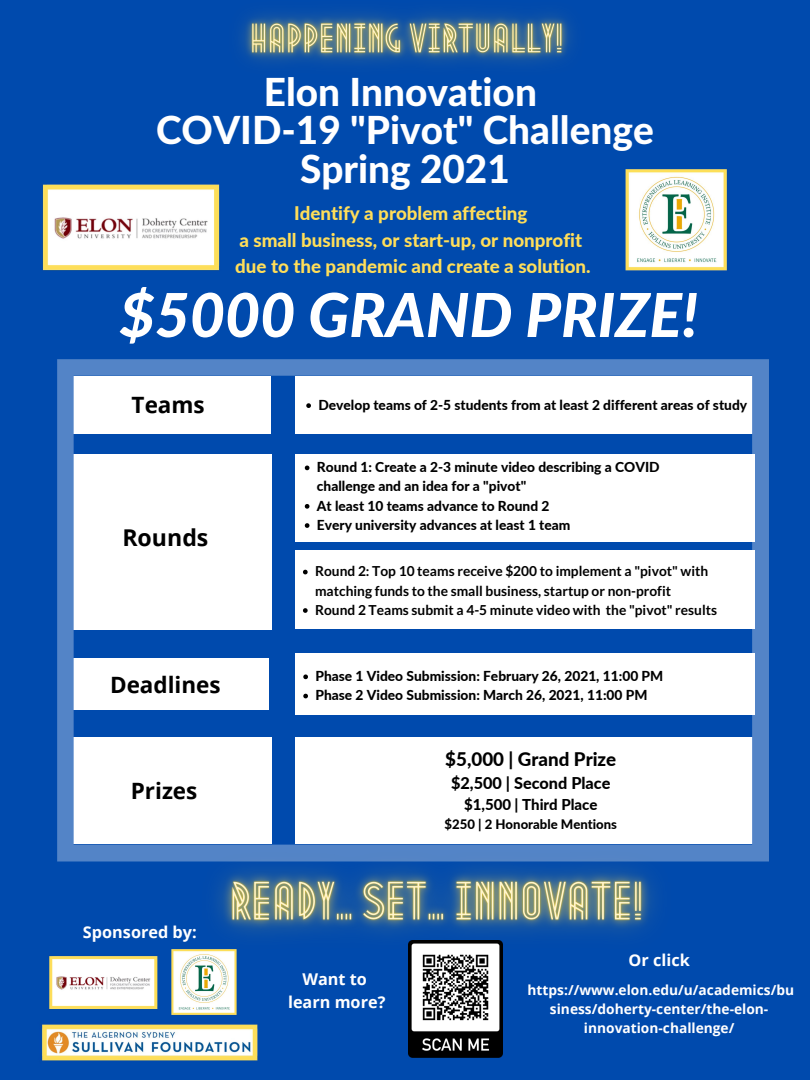
<style>
.page{position:relative;width:810px;height:1080px;background:#004aad}
.page>*{position:absolute;margin:0;border:0;box-sizing:border-box;transform-origin:0 0}
.t1{font:italic 800 60.62px "Lato";color:#fff}
.t2{font:800 38.75px "Lato Latin";color:#fff}
.t3{font:700 23.12px "Open Sans";color:#000}
.t4{font:700 22.5px "Open Sans";color:#000}
.t5{font:800 18.75px "Lato";color:#ffde59}
.t6{font:800 18.75px "Lato";color:#000}
.t7{font:700 16.25px "Open Sans";color:#fff}
.t8{font:800 16.25px "Lato";color:#000}
.t9{font:800 15px "Lato";color:#000}
.t10{font:800 13.75px/19.2px "Lato";color:#000}
.t11{font:700 13.75px/19.2px "Lato";color:#000}
.t12{font:700 13.75px/19.2px "Open Sans";color:#fff;text-align:center}
.t13{font:800 13.12px "Lato";color:#000}
</style>
<div class="page">
<svg style="left:57px;top:359px;width:712px;height:503px;fill:#fff"></svg>
<div style="left:295px;top:654px;width:459px;height:61px;background:#fff"></div>
<img style="left:626px;top:169px;width:101px;height:102px">
<div style="left:295px;top:454px;width:459px;height:88px;background:#fff"></div>
<div style="left:295px;top:551px;width:459px;height:78px;background:#fff"></div>
<img style="left:42px;top:184px;width:178px;height:87px">
<img style="left:41px;top:1024px;width:217px;height:37px">
<img style="left:49px;top:956px;width:109px;height:54px">
<img style="left:172px;top:950px;width:65px;height:65px">
<img style="left:408px;top:987px;width:94px;height:71px">
<img style="left:177px;top:826px;width:525px;height:161px">
<svg style="left:305px;top:466px;width:4px;height:4px"></svg>
<svg style="left:305px;top:504px;width:4px;height:5px"></svg>
<svg style="left:305px;top:523px;width:4px;height:5px"></svg>
<svg style="left:303px;top:570px;width:5px;height:4px"></svg>
<svg style="left:303px;top:608px;width:5px;height:5px"></svg>
<svg style="left:303px;top:674px;width:5px;height:5px"></svg>
<svg style="left:303px;top:694px;width:5px;height:4px"></svg>
<img style="left:241px;top:13px;width:330px;height:50px">
<svg style="left:306px;top:403px;width:5px;height:5px"></svg>
<p class="t2" style="left:264px;top:74px;width:275px">Elon Innovation</p>
<p class="t2" style="left:156px;top:113px;width:499px">COVID-19 "Pivot" Challenge</p>
<p class="t2" style="left:300px;top:151px;width:211px">Spring 2021</p>
<p class="t5" style="left:294px;top:202px;width:235px">Identify a problem affecting</p>
<p class="t5" style="left:239px;top:228px;width:344px">a small business, or start-up, or nonprofit</p>
<p class="t5" style="left:235px;top:254px;width:357px">due to the pandemic and create a solution.</p>
<p class="t1" style="left:120px;top:277px;width:580px">$5000 GRAND PRIZE!</p>
<p class="t4" style="left:132px;top:389px;width:75px">Teams</p>
<p class="t3" style="left:122px;top:521px;width:88px">Rounds</p>
<p class="t4" style="left:110px;top:669px;width:112px">Deadlines</p>
<p class="t4" style="left:131px;top:775px;width:68px">Prizes</p>
<p class="t7" style="left:83px;top:920px;width:115px">Sponsored by:</p>
<p class="t10" style="left:318px;top:395px;width:430px">Develop teams of 2-5 students from at least 2 different areas of study</p>
<p class="t10" style="left:317px;top:457px;width:344px">Round 1: Create a 2-3 minute video describing a COVID challenge and an idea for a "pivot"</p>
<p class="t10" style="left:317px;top:496px;width:234px">At least 10 teams advance to Round 2</p>
<p class="t10" style="left:317px;top:515px;width:255px">Every university advances at least 1 team</p>
<p class="t11" style="left:315px;top:561px;width:395px">Round 2: Top 10 teams receive $200 to implement a "pivot" with matching funds to the small business, startup or non-profit</p>
<p class="t11" style="left:315px;top:600px;width:404px">Round 2 Teams submit a 4-5 minute video with the "pivot" results</p>
<p class="t10" style="left:315px;top:666px;width:349px">Phase 1 Video Submission: February 26, 2021, 11:00 PM</p>
<p class="t10" style="left:315px;top:685px;width:334px">Phase 2 Video Submission: March 26, 2021, 11:00 PM</p>
<p class="t7" style="left:302px;top:968px;width:66px">Want to</p>
<p class="t7" style="left:288px;top:990px;width:99px">learn more?</p>
<p class="t6" style="left:445px;top:747px;width:173px">$5,000 | Grand Prize</p>
<p class="t8" style="left:451px;top:773px;width:161px">$2,500 | Second Place</p>
<p class="t9" style="left:464px;top:796px;width:135px">$1,500 | Third Place</p>
<p class="t13" style="left:445px;top:816px;width:174px">$250 | 2 Honorable Mentions</p>
<p class="t7" style="left:629px;top:949px;width:63px">Or click</p>
<p class="t12" style="left:528px;top:980px;width:268px">https://www.elon.edu/u/academics/bu siness/doherty-center/the-elon&shy;innovation-challenge/</p>
</div>
